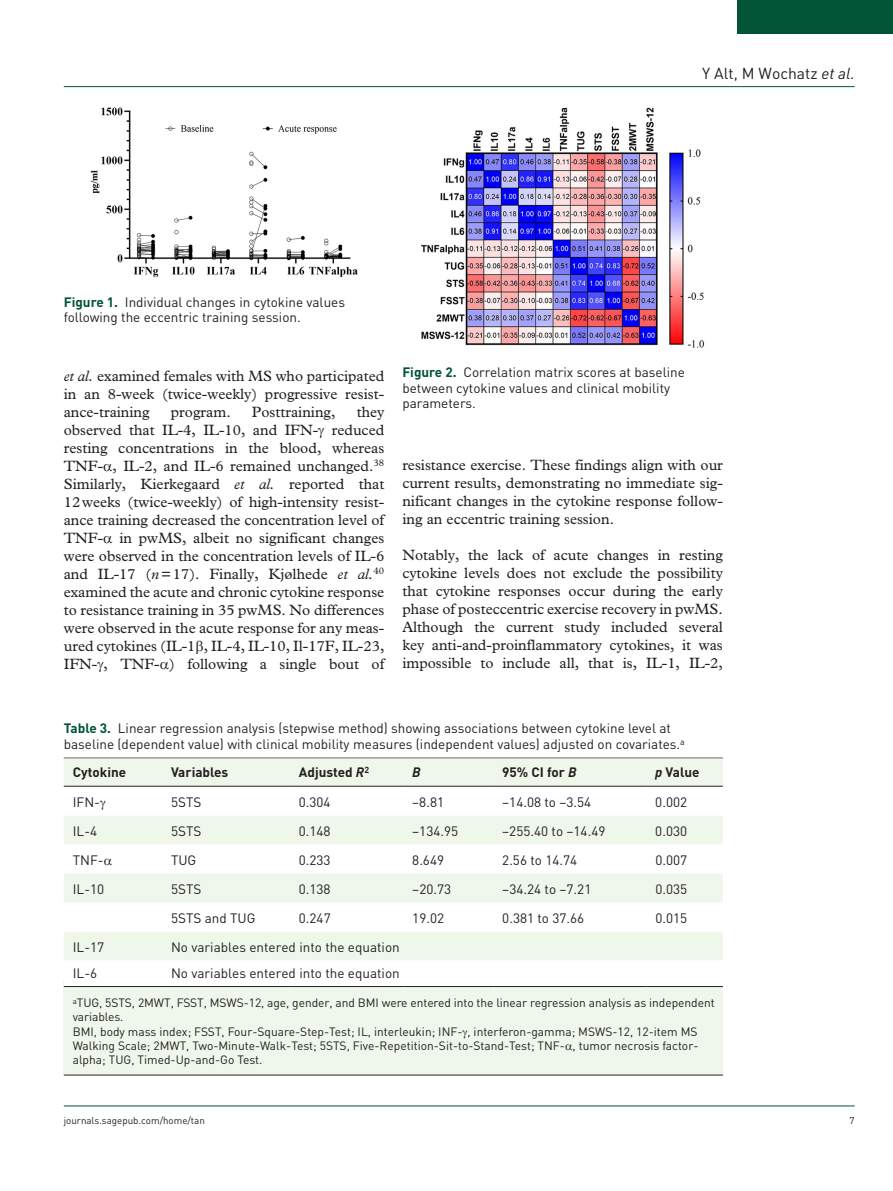
<style>
.page{position:relative;width:893px;height:1191px;background:#fff}
.page>*{position:absolute;margin:0;border:0;box-sizing:border-box;transform-origin:0 0}
.t1{font:15.75px "DIN";color:#231f20}
.t2{font:15px/18px "Plantin Std";color:#231f20;text-align:justify}
.t3{font:13.5px/15.8px "DIN";color:#231f20}
.t4{font:700 13.5px "DIN";color:#231f20}
.t5{font:italic 700 13.5px "DIN";color:#231f20}
.t6{font:12px/14.2px "DIN";color:#231f20}
.t7{font:9.75px "DIN";color:#231f20}
.s1{font-style:italic}
.s2{font-weight:700;color:#015436}
</style>
<div class="page">
<hr style="left:64px;top:86px;width:791px;height:1px;background:#015436">
<hr style="left:64px;top:1105px;width:791px;height:1px;background:#015436">
<div style="left:738px;top:0;width:155px;height:34px;background:#015436"></div>
<div style="left:64px;top:980px;width:659px;height:95px;background:#eff7ea"></div>
<hr style="left:64px;top:757px;width:659px;height:1px;background:#231f20">
<hr style="left:64px;top:1074px;width:659px;height:1px;background:#231f20">
<svg style="left:64px;top:758px;width:659px;height:28px;fill:#eff7ea"></svg>
<svg style="left:64px;top:816px;width:659px;height:170px"></svg>
<hr style="left:64px;top:786px;width:98px;height:1px;background:#231f20">
<hr style="left:162px;top:786px;width:128px;height:1px;background:#231f20">
<hr style="left:290px;top:786px;width:113px;height:1px;background:#231f20">
<hr style="left:403px;top:786px;width:90px;height:1px;background:#231f20">
<hr style="left:493px;top:786px;width:153px;height:1px;background:#231f20">
<hr style="left:646px;top:786px;width:77px;height:1px;background:#231f20">
<hr style="left:64px;top:986px;width:98px;height:1px;background:#231f20">
<hr style="left:162px;top:986px;width:128px;height:1px;background:#231f20">
<hr style="left:290px;top:986px;width:113px;height:1px;background:#231f20">
<hr style="left:403px;top:986px;width:90px;height:1px;background:#231f20">
<hr style="left:493px;top:986px;width:153px;height:1px;background:#231f20">
<hr style="left:646px;top:986px;width:77px;height:1px;background:#231f20">
<img style="left:90px;top:107px;width:268px;height:170px">
<img style="left:421px;top:107px;width:284px;height:241px">
<svg style="left:104px;top:858px;width:8px;height:6px"></svg>
<p class="t1" style="left:702px;top:63px;width:154px">Y Alt, M Wochatz <span class="s1">et al.</span></p>
<p class="t3" style="left:64px;top:294px;width:283px"><span class="s2">Figure 1.</span> Individual changes in cytokine values following the eccentric training session.</p>
<p class="t2" style="left:64px;top:366px;width:322px"><span class="s1">et al.</span> examined females with MS who participated in an 8-week (twice-weekly) progressive resist&shy;ance-training</p>
<p class="t2" style="left:64px;top:402px;width:322px;text-indent:293px">they observed that IL-4, IL-10, and IFN- reduced resting concentrations in the blood, whereas TNF- , IL-2, and IL-6 remained unchanged.<sup>38<br></sup>Similarly, Kierkegaard <span class="s1">et al.</span> reported that 12weeks (twice-weekly) of high-intensity resist&shy;ance training decreased the concentration level of TNF- in pwMS, albeit no significant changes were observed in the concentration levels of IL-6 and IL-17 (<span class="s1">n</span>=17). Finally, Kjølhede <span class="s1">et al.</span><sup>40 </sup>examined the acute and chronic cytokine response to resistance training in 35 pwMS. No differences were observed in the acute response for any meas&shy;ured cytokines (IL-1 , IL-4, IL-10, Il-17F, IL-23, IFN- , TNF- ) following a single bout of</p>
<p class="t2" style="left:171px;top:402px;width:61px">program.</p>
<p class="t2" style="left:252px;top:402px;width:85px">Posttraining,</p>
<p class="t3" style="left:402px;top:364px;width:284px"><span class="s2">Figure 2.</span> Correlation matrix scores at baseline between cytokine values and clinical mobility parameters.</p>
<p class="t2" style="left:402px;top:456px;width:322px">resistance exercise. These findings align with our current results, demonstrating no immediate sig&shy;nificant changes in the cytokine response follow&shy;ing an eccentric training session.</p>
<p class="t2" style="left:402px;top:546px;width:322px">Notably, the lack of acute changes in resting cytokine levels does not exclude the possibility that cytokine responses occur during the early phase of posteccentric exercise recovery in pwMS.<br>Although the current study included several key anti-and-proinflammatory cytokines, it was impossible to include all, that is, IL-1, IL-2,</p>
<p class="t3" style="left:64px;top:720px;width:622px"><span class="s2">Table 3.</span> Linear regression analysis (stepwise method) showing associations between cytokine level at baseline (dependent value) with clinical mobility measures (independent values) adjusted on covariates.<sup>a</sup></p>
<p class="t4" style="left:73px;top:763px;width:55px">Cytokine</p>
<p class="t4" style="left:171px;top:763px;width:59px">Variables</p>
<p class="t4" style="left:299px;top:763px;width:72px">Adjusted <span class="s1">R</span><sup>2</sup></p>
<p class="t5" style="left:412px;top:763px;width:10px">B</p>
<p class="t4" style="left:502px;top:763px;width:76px">95% CI for <span class="s1">B</span></p>
<p class="t4" style="left:655px;top:763px;width:46px"><span class="s1">p</span> Value</p>
<p class="t3" style="left:73px;top:793px;width:29px">IFN-</p>
<p class="t3" style="left:171px;top:793px;width:32px">5STS</p>
<p class="t3" style="left:299px;top:793px;width:33px">0.304</p>
<p class="t3" style="left:412px;top:793px;width:33px">−8.81</p>
<p class="t3" style="left:502px;top:793px;width:91px">−14.08 to −3.54</p>
<p class="t3" style="left:655px;top:793px;width:33px">0.002</p>
<p class="t3" style="left:73px;top:822px;width:26px">IL-4</p>
<p class="t3" style="left:171px;top:822px;width:32px">5STS</p>
<p class="t3" style="left:299px;top:822px;width:33px">0.148</p>
<p class="t3" style="left:412px;top:822px;width:47px">−134.95</p>
<p class="t3" style="left:502px;top:822px;width:105px">−255.40 to −14.49</p>
<p class="t3" style="left:655px;top:822px;width:33px">0.030</p>
<p class="t3" style="left:73px;top:851px;width:32px">TNF-</p>
<p class="t3" style="left:171px;top:851px;width:27px">TUG</p>
<p class="t3" style="left:299px;top:851px;width:33px">0.233</p>
<p class="t3" style="left:412px;top:851px;width:33px">8.649</p>
<p class="t3" style="left:502px;top:851px;width:76px">2.56 to 14.74</p>
<p class="t3" style="left:655px;top:851px;width:33px">0.007</p>
<p class="t3" style="left:73px;top:880px;width:33px">IL-10</p>
<p class="t3" style="left:171px;top:880px;width:32px">5STS</p>
<p class="t3" style="left:299px;top:880px;width:33px">0.138</p>
<p class="t3" style="left:412px;top:880px;width:40px">−20.73</p>
<p class="t3" style="left:502px;top:880px;width:91px">−34.24 to −7.21</p>
<p class="t3" style="left:655px;top:880px;width:33px">0.035</p>
<p class="t3" style="left:171px;top:909px;width:86px">5STS and TUG</p>
<p class="t3" style="left:299px;top:909px;width:33px">0.247</p>
<p class="t3" style="left:412px;top:909px;width:33px">19.02</p>
<p class="t3" style="left:502px;top:909px;width:84px">0.381 to 37.66</p>
<p class="t3" style="left:655px;top:909px;width:33px">0.015</p>
<p class="t3" style="left:73px;top:938px;width:33px">IL-17</p>
<p class="t3" style="left:171px;top:938px;width:230px">No variables entered into the equation</p>
<p class="t3" style="left:73px;top:964px;width:26px">IL-6</p>
<p class="t3" style="left:171px;top:964px;width:230px">No variables entered into the equation</p>
<p class="t6" style="left:73px;top:995px;width:643px"><sup>a</sup>TUG, 5STS, 2MWT, FSST, MSWS-12, age, gender, and BMI were entered into the linear regression analysis as independent variables.<br>BMI, body mass index; FSST, Four-Square-Step-Test; IL, interleukin; INF- , interferon-gamma; MSWS-12, 12-item MS Walking Scale; 2MWT, Two-Minute-Walk-Test; 5STS, Five-Repetition-Sit-to-Stand-Test; TNF- , tumor necrosis factor&shy;alpha; TUG, Timed-Up-and-Go Test.</p>
<p class="t7" style="left:64px;top:1114px;width:143px">journals.sagepub.com/home/tan</p>
<p class="t7" style="left:850px;top:1114px;width:7px">7</p>
</div>
